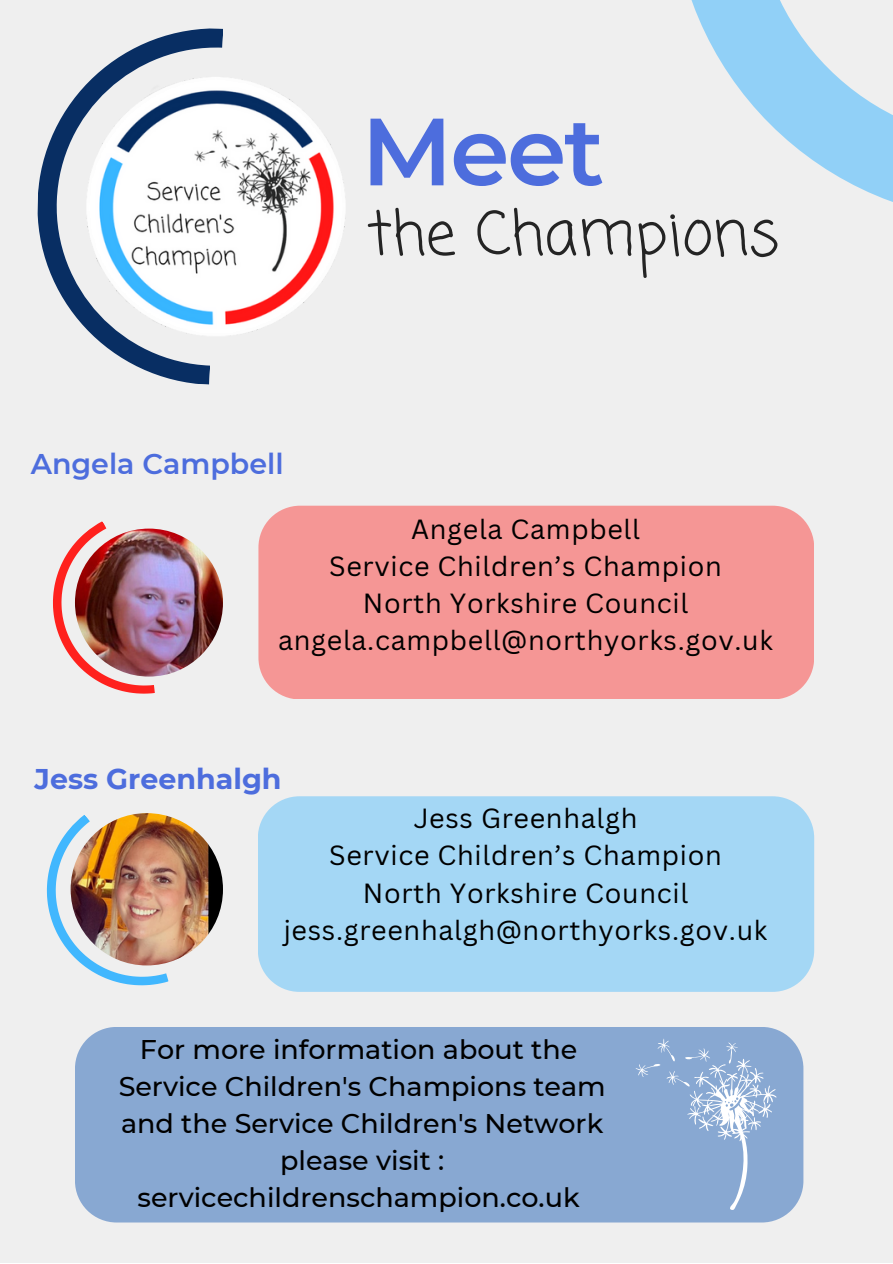
<style>
.page{position:relative;width:893px;height:1264px;background:#fff}
.page>*{position:absolute;margin:0;border:0;box-sizing:border-box;transform-origin:0 0}
.t1{font:600 95.25px "Montserrat";color:#4d6ddd}
.t2{font:60.3px "Coming Soon";color:#242424}
.t3{font:700 28.5px "Montserrat";color:#4d6ddd}
.t4{font:600 28.5px "Montserrat";color:#4d6ddd}
.t5{font:27px "Canva Sans";letter-spacing:.025em;color:#000}
.t6{font:500 27px/37px "Montserrat";color:#000;text-align:center}
</style>
<div class="page">
<div style="left:0;top:0;width:892px;height:1262px;background:#efefef"></div>
<img style="left:75px;top:528px;width:148px;height:148px;border-radius:50%">
<img style="left:46px;top:813px;width:170px;height:173px">
<img style="left:53px;top:521px;width:156px;height:173px">
<img style="left:71px;top:57px;width:290px;height:291px;border-radius:50%">
<svg style="left:691px;top:0;width:201px;height:202px"></svg>
<svg style="left:37px;top:28px;width:186px;height:357px"></svg>
<div style="left:258px;top:796px;width:556px;height:195px;background:#a4d7f5"></div>
<div style="left:258px;top:505px;width:555px;height:194px;background:#f59695"></div>
<div style="left:75px;top:1027px;width:728px;height:195px;background:#88a8d2"></div>
<svg style="left:635px;top:1038px;width:141px;height:172px;background:#94b0d6"></svg>
<p class="t4" style="left:31px;top:446px;width:254px">Angela Campbell</p>
<p class="t1" style="left:361px;top:93px;width:244px">Meet</p>
<p class="t2" style="left:367px;top:192px;width:414px">the Champions</p>
<p class="t5" style="left:411px;top:510px;width:230px">Angela Campbell</p>
<p class="t5" style="left:329px;top:547px;width:394px">Service Children’s Champion</p>
<p class="t5" style="left:363px;top:584px;width:327px">North Yorkshire Council</p>
<p class="t5" style="left:278px;top:621px;width:496px">angela.campbell@northyorks.gov.uk</p>
<p class="t3" style="left:35px;top:761px;width:248px">Jess Greenhalgh</p>
<p class="t5" style="left:413px;top:799px;width:225px">Jess Greenhalgh</p>
<p class="t5" style="left:329px;top:836px;width:394px">Service Children’s Champion</p>
<p class="t5" style="left:363px;top:873px;width:327px">North Yorkshire Council</p>
<p class="t5" style="left:284px;top:910px;width:485px">jess.greenhalgh@northyorks.gov.uk</p>
<p class="t6" style="left:140px;top:1030px;width:439px">For more information about the</p>
<p class="t6" style="left:119px;top:1067px;width:488px">Service Children's Champions team and the Service Children's Network please visit :</p>
<p class="t6" style="left:137px;top:1179px;width:443px">servicechildrenschampion.co.uk</p>
</div>
